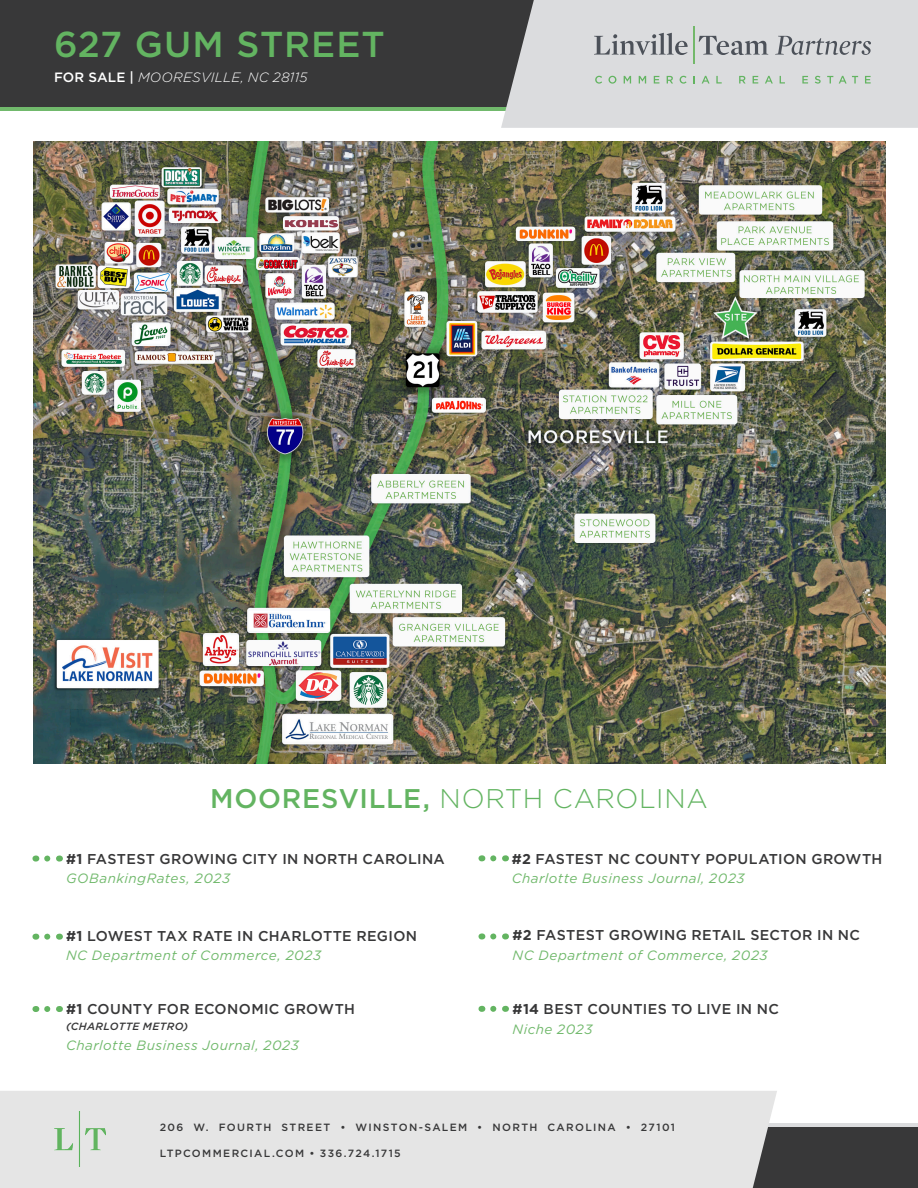
<style>
.page{position:relative;width:918px;height:1188px;background:#fff}
.page>*{position:absolute;margin:0;border:0;box-sizing:border-box;transform-origin:0 0}
.t1{font:500 36px "Gotham";letter-spacing:.03em;color:#63b461}
.t2{font:300 27px "Gotham";letter-spacing:.02em;color:#63b461}
.t3{font:500 14.25px "Gotham";letter-spacing:.02em;color:#383839}
.t4{font:italic 13.5px "Gotham";letter-spacing:.035em;color:#71b96c}
.t5{font:italic 300 13.5px "Gotham";letter-spacing:.02em;color:#fff}
.t6{font:500 10.5px "Gotham";letter-spacing:.125em;color:#383839}
.t7{font:italic 500 10.5px "Gotham";letter-spacing:.035em;color:#383839}
.s1{font-weight:500;font-style:normal}
.s2{font-weight:500}
.s3{font-weight:700}
</style>
<div class="page">
<div style="left:0;top:1123px;width:918px;height:65px;background:#383839"></div>
<div style="left:0;top:0;width:918px;height:110px;background:#383839"></div>
<hr style="left:0;top:107px;width:918px;height:3px;background:#71b96c">
<div style="left:501px;top:0;width:417px;height:128px;background:#dbdcde"></div>
<svg style="left:594px;top:33px;width:94px;height:22px;background:#b1b3b7"></svg>
<hr style="left:693px;top:26px;width:1px;height:38px;background:#73b86a">
<svg style="left:699px;top:36px;width:69px;height:19px"></svg>
<svg style="left:775px;top:36px;width:96px;height:19px;background:#b5b7ba"></svg>
<svg style="left:595px;top:76px;width:7px;height:8px"></svg>
<svg style="left:608px;top:76px;width:8px;height:8px"></svg>
<svg style="left:624px;top:76px;width:7px;height:8px"></svg>
<svg style="left:639px;top:76px;width:7px;height:8px"></svg>
<svg style="left:654px;top:76px;width:5px;height:8px"></svg>
<svg style="left:667px;top:76px;width:6px;height:8px"></svg>
<svg style="left:680px;top:76px;width:7px;height:8px"></svg>
<svg style="left:693px;top:76px;width:2px;height:8px"></svg>
<svg style="left:702px;top:76px;width:8px;height:8px"></svg>
<svg style="left:716px;top:76px;width:6px;height:8px"></svg>
<svg style="left:739px;top:76px;width:7px;height:8px"></svg>
<svg style="left:753px;top:76px;width:5px;height:8px"></svg>
<svg style="left:765px;top:76px;width:8px;height:8px"></svg>
<svg style="left:780px;top:76px;width:5px;height:8px"></svg>
<svg style="left:802px;top:76px;width:6px;height:8px"></svg>
<svg style="left:815px;top:76px;width:6px;height:8px"></svg>
<svg style="left:827px;top:76px;width:6px;height:8px"></svg>
<svg style="left:839px;top:76px;width:19px;height:8px"></svg>
<svg style="left:865px;top:76px;width:6px;height:8px"></svg>
<hr style="left:0;top:1123px;width:918px;height:3px;background:#dbdcde">
<div style="left:0;top:1091px;width:777px;height:97px;background:#e5e5e5"></div>
<img style="left:54px;top:1112px;width:52px;height:55px">
<img style="left:33px;top:141px;width:853px;height:623px">
<svg style="left:47px;top:856px;width:4px;height:6px"></svg>
<svg style="left:47px;top:934px;width:4px;height:6px"></svg>
<svg style="left:47px;top:1006px;width:4px;height:6px"></svg>
<svg style="left:493px;top:855px;width:4px;height:6px"></svg>
<svg style="left:493px;top:933px;width:4px;height:6px"></svg>
<svg style="left:493px;top:1006px;width:4px;height:6px"></svg>
<h1 class="t1" style="left:54px;top:20px;width:332px">627 GUM STREET</h1>
<p class="t5" style="left:54px;top:68px;width:255px"><span class="s1">FOR SALE |</span> MOORESVILLE, NC 28115</p>
<p class="t2" style="left:210px;top:782px;width:499px"><span class="s2">MOORESVILLE,</span> NORTH CAROLINA</p>
<p class="t3" style="left:66px;top:849px;width:380px"><span class="s3">#1</span> FASTEST GROWING CITY IN NORTH CAROLINA</p>
<p class="t4" style="left:66px;top:870px;width:166px">GOBankingRates, 2023</p>
<p class="t3" style="left:512px;top:849px;width:372px"><span class="s3">#2</span> FASTEST NC COUNTY POPULATION GROWTH</p>
<p class="t4" style="left:512px;top:870px;width:235px">Charlotte Business Journal, 2023</p>
<p class="t3" style="left:66px;top:926px;width:353px"><span class="s3">#1</span> LOWEST TAX RATE IN CHARLOTTE REGION</p>
<p class="t4" style="left:66px;top:947px;width:257px">NC Department of Commerce, 2023</p>
<p class="t3" style="left:513px;top:926px;width:349px"><span class="s3">#2</span> FASTEST GROWING RETAIL SECTOR IN NC</p>
<p class="t4" style="left:513px;top:946px;width:257px">NC Department of Commerce, 2023</p>
<p class="t3" style="left:66px;top:999px;width:291px"><span class="s3">#1</span> COUNTY FOR ECONOMIC GROWTH</p>
<p class="t7" style="left:66px;top:1019px;width:124px">(CHARLOTTE METRO)</p>
<p class="t4" style="left:66px;top:1036px;width:235px">Charlotte Business Journal, 2023</p>
<p class="t3" style="left:513px;top:1000px;width:268px"><span class="s3">#14</span> BEST COUNTIES TO LIVE IN NC</p>
<p class="t4" style="left:513px;top:1020px;width:82px">Niche 2023</p>
<p class="t6" style="left:160px;top:1120px;width:517px">206 W. FOURTH STREET • WINSTON-SALEM • NORTH CAROLINA • 27101</p>
<p class="t6" style="left:160px;top:1146px;width:243px">LTPCOMMERCIAL.COM • 336.724.1715</p>
</div>
